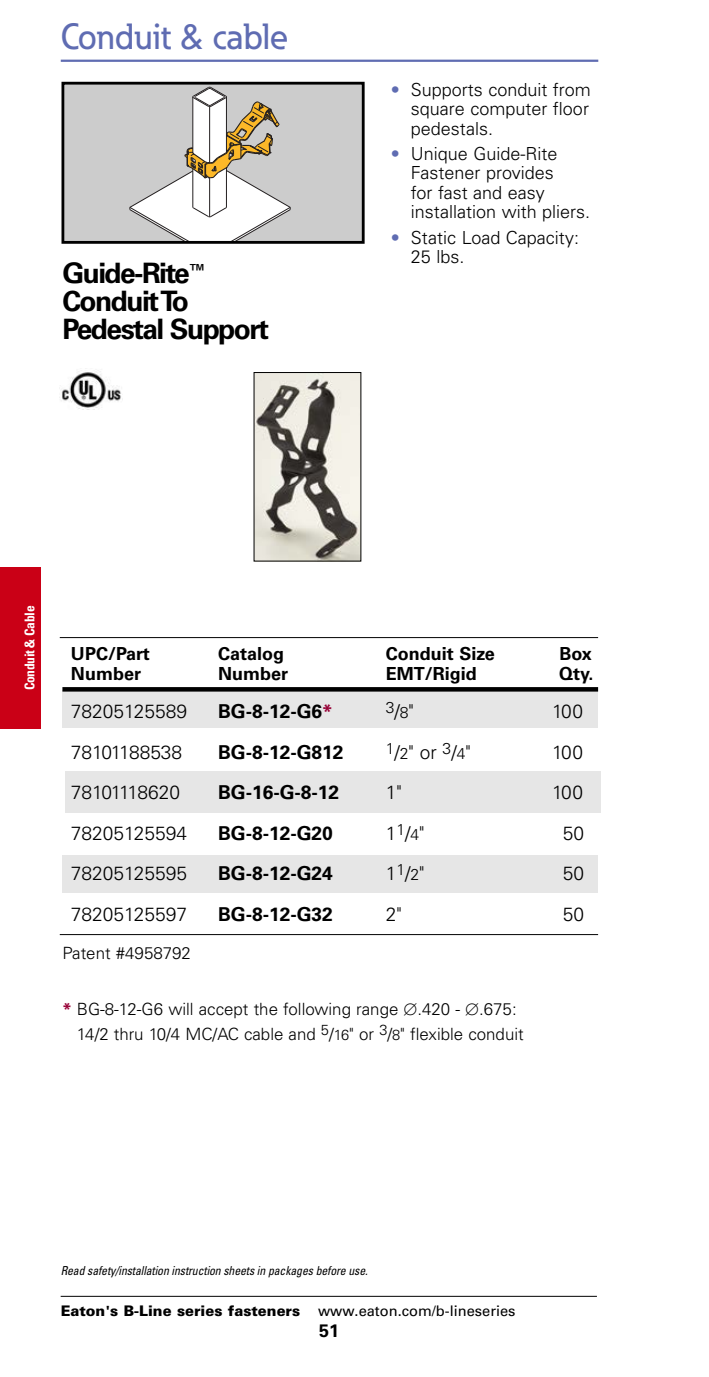
<style>
.page{position:relative;width:709px;height:1377px;background:#fff}
.page>*{position:absolute;margin:0;border:0;box-sizing:border-box;transform-origin:0 0}
.t1{font:500 36px "Eaton";color:#5f6cb2}
.t2{font:700 28.12px/28.1px "Univers LT Std";letter-spacing:-.055em;color:#000}
.t3{font:300 19.12px "Univers LT Std";color:#000}
.t4{font:700 19.12px "Univers LT Std";color:#000}
.t5{font:300 19.12px "Univers LT Std";letter-spacing:-.02em;color:#000}
.t6{font:300 18px/19.1px "Univers LT Std";color:#000}
.t7{font:700 18px "Univers LT Std";color:#000}
.t8{font:300 16.88px/24.8px "Univers LT Std";color:#000}
.t9{font:300 15.75px "Univers LT Std";color:#000}
.t10{font:900 14.62px "Univers LT Std";color:#000}
.t11{font:700 condensed 13.5px "Univers LT Std";letter-spacing:-.02em;color:#fff}
.t12{font:italic condensed 12.38px "Univers LT Std";letter-spacing:-.01em;color:#000;scale:.95 1}
.s1{color:#5f6cb2}
.s2{color:#970036}
.s3{font-size:19.12px}
.s4{font-size:15.75px}
.s5{font-weight:700;color:#970036}
.s6{font-size:14.62px}
.s7{font-weight:400}
</style>
<div class="page">
<hr style="left:61px;top:60px;width:537px;height:2px;background:#5f6cb2">
<div style="left:0;top:567px;width:40px;height:162px;background:#ca0016"></div>
<hr style="left:61px;top:1296px;width:536px;height:1px;background:#000">
<div style="left:63px;top:83px;width:300px;height:159px;background:#ccc"></div>
<svg style="left:129px;top:87px;width:162px;height:153px"></svg>
<div style="left:61px;top:82px;width:303px;height:162px;border:3px solid #000"></div>
<img style="left:256px;top:374px;width:103px;height:185px">
<div style="left:62px;top:690px;width:536px;height:38px;background:#e6e6e6"></div>
<div style="left:62px;top:855px;width:536px;height:38px;background:#e6e6e6"></div>
<div style="left:65px;top:772px;width:535px;height:41px;background:#e6e6e6"></div>
<div style="left:62px;top:687px;width:536px;height:5px;background:#000"></div>
<hr style="left:60px;top:637px;width:538px;height:1px;background:#000">
<hr style="left:60px;top:934px;width:538px;height:1px;background:#000">
<img style="left:61px;top:370px;width:62px;height:39px">
<h1 class="t1" style="left:61px;top:23px;width:229px">Conduit &amp; cable</h1>
<h2 class="t2" style="left:62px;top:262px;width:208px">Guide-Rite<sup>™<br></sup>Conduit To<br>Pedestal Support</h2>
<p class="t6" style="left:411px;top:82px;width:182px;text-align:justify;text-indent:-20px"><span class="s1">•</span> Supports conduit from square computer floor pedestals.</p>
<p class="t6" style="left:411px;top:146px;width:181px;text-indent:-20px"><span class="s1">•</span> Unique Guide-Rite<br>Fastener provides<br>for fast and easy installation with pliers.</p>
<p class="t6" style="left:411px;top:229px;width:170px;text-indent:-20px"><span class="s1">•</span> Static Load Capacity:<br>25 lbs.</p>
<p class="t11" style="left:25px;top:690px;width:86px;rotate:-90deg">Conduit &amp; Cable</p>
<p class="t7" style="left:71px;top:647px;width:80px">UPC/Part</p>
<p class="t7" style="left:218px;top:647px;width:68px">Catalog</p>
<p class="t7" style="left:386px;top:647px;width:111px">Conduit Size</p>
<p class="t7" style="left:559px;top:647px;width:34px">Box</p>
<p class="t7" style="left:71px;top:667px;width:72px">Number</p>
<p class="t7" style="left:218px;top:667px;width:72px">Number</p>
<p class="t7" style="left:386px;top:667px;width:92px">EMT/Rigid</p>
<p class="t7" style="left:559px;top:667px;width:36px">Qty.</p>
<p class="t3" style="left:71px;top:705px;width:118px">78205125589</p>
<p class="t4" style="left:218px;top:705px;width:116px">BG-8-12-G6<span class="s2">*</span></p>
<p class="t9" style="left:386px;top:704px;width:30px">3<span class="s3">/</span>8<span class="s3">"</span></p>
<p class="t3" style="left:552px;top:705px;width:32px">100</p>
<p class="t3" style="left:71px;top:745px;width:113px">78101188538</p>
<p class="t4" style="left:218px;top:745px;width:127px">BG-8-12-G812</p>
<p class="t3" style="left:386px;top:745px;width:86px"><sup>1</sup>/<span class="s4">2</span>" or <sup>3</sup>/<span class="s4">4</span>"</p>
<p class="t3" style="left:552px;top:745px;width:32px">100</p>
<p class="t5" style="left:71px;top:786px;width:111px">78101118620</p>
<p class="t4" style="left:218px;top:786px;width:123px">BG-16-G-8-12</p>
<p class="t3" style="left:386px;top:786px;width:17px">1"</p>
<p class="t3" style="left:552px;top:786px;width:32px">100</p>
<p class="t3" style="left:71px;top:826px;width:118px">78205125594</p>
<p class="t4" style="left:218px;top:826px;width:116px">BG-8-12-G20</p>
<p class="t3" style="left:386px;top:826px;width:40px">1<sup>1</sup>/<span class="s4">4</span>"</p>
<p class="t3" style="left:563px;top:826px;width:23px">50</p>
<p class="t3" style="left:71px;top:867px;width:118px">78205125595</p>
<p class="t4" style="left:218px;top:867px;width:116px">BG-8-12-G24</p>
<p class="t3" style="left:386px;top:867px;width:40px">1<sup>1</sup>/<span class="s4">2</span>"</p>
<p class="t3" style="left:563px;top:867px;width:23px">50</p>
<p class="t3" style="left:71px;top:907px;width:118px">78205125597</p>
<p class="t4" style="left:218px;top:907px;width:116px">BG-8-12-G32</p>
<p class="t3" style="left:386px;top:907px;width:17px">2"</p>
<p class="t3" style="left:563px;top:907px;width:23px">50</p>
<p class="t8" style="left:62px;top:942px;width:130px">Patent #4958792</p>
<p class="t8" style="left:77px;top:999px;width:448px;text-indent:-14px"><span class="s5">*</span> BG-8-12-G6 will accept the following range .420 - .675:<br>14/2 thru 10/4 MC/AC cable and <sup>5</sup>/<span class="s6">16</span>" or <sup>3</sup>/<span class="s6">8</span>" flexible conduit</p>
<p class="t12" style="left:61px;top:1266px;width:325px">Read safety/installation instruction sheets in packages before use.</p>
<p class="t10" style="left:61px;top:1305px;width:456px">Eaton's B-Line series fasteners <span class="s7">www.eaton.com/b-lineseries</span></p>
<p class="t7" style="left:319px;top:1324px;width:22px">51</p>
</div>
